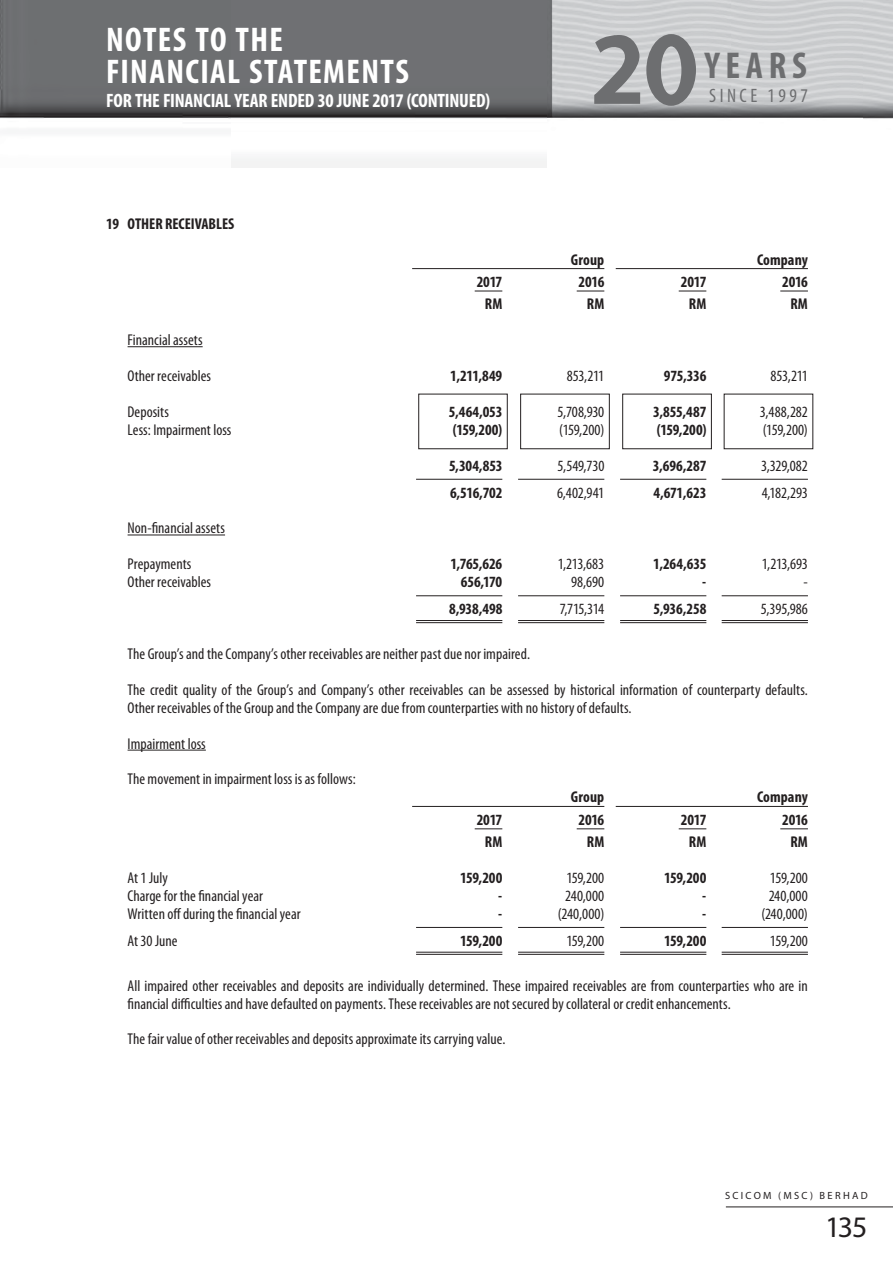
<style>
.page{position:relative;width:893px;height:1263px;background:#fff}
.page>*{position:absolute;margin:0;border:0;box-sizing:border-box;transform-origin:0 0}
.t1{font:700 condensed 37.5px "Myriad Pro";letter-spacing:.15em;color:#6d6e70}
.t2{font:700 condensed 34.35px/31.3px "Myriad Pro";letter-spacing:.04em;color:#fff}
.t3{font:29.85px "Myriad Pro";color:#231f20}
.t4{font:condensed 19.5px "Myriad Pro";letter-spacing:.18em;color:#6d6e70}
.t5{font:700 condensed 19.35px "Myriad Pro";letter-spacing:-.01em;color:#fff}
.t6{font:condensed 15.75px/18px "Myriad Pro";color:#231f20}
.t7{font:700 condensed 15.75px "Myriad Pro";letter-spacing:-.01em;color:#231f20}
.t8{font:10.5px "Myriad Pro";letter-spacing:.22em;color:#231f20}
</style>
<div class="page">
<img style="left:0;top:0;width:893px;height:1208px">
<svg style="left:594px;top:33px;width:102px;height:73px;background:#9d9ea0"></svg>
<hr style="left:726px;top:1206px;width:167px;height:1px;background:#231f20">
<hr style="left:128px;top:346px;width:75px;height:1px;background:#231f20">
<hr style="left:128px;top:535px;width:97px;height:1px;background:#231f20">
<hr style="left:128px;top:750px;width:78px;height:1px;background:#231f20">
<hr style="left:412px;top:268px;width:192px;height:1px;background:#231f20">
<hr style="left:616px;top:268px;width:192px;height:1px;background:#231f20">
<svg style="left:475px;top:291px;width:27px;height:1px"></svg>
<svg style="left:577px;top:291px;width:27px;height:1px"></svg>
<svg style="left:679px;top:291px;width:27px;height:1px"></svg>
<svg style="left:780px;top:291px;width:28px;height:1px"></svg>
<hr style="left:416px;top:479px;width:86px;height:1px;background:#231f20">
<hr style="left:518px;top:479px;width:86px;height:1px;background:#231f20">
<hr style="left:620px;top:479px;width:86px;height:1px;background:#231f20">
<hr style="left:722px;top:479px;width:86px;height:1px;background:#231f20">
<hr style="left:416px;top:595px;width:86px;height:1px;background:#231f20">
<hr style="left:518px;top:595px;width:86px;height:1px;background:#231f20">
<hr style="left:620px;top:595px;width:86px;height:1px;background:#231f20">
<hr style="left:722px;top:595px;width:86px;height:1px;background:#231f20">
<hr style="left:416px;top:620px;width:86px;height:1px;background:#231f20">
<hr style="left:416px;top:622px;width:86px;height:1px;background:#231f20">
<hr style="left:518px;top:620px;width:86px;height:1px;background:#231f20">
<hr style="left:518px;top:622px;width:86px;height:1px;background:#231f20">
<hr style="left:620px;top:620px;width:86px;height:1px;background:#231f20">
<hr style="left:620px;top:622px;width:86px;height:1px;background:#231f20">
<hr style="left:722px;top:620px;width:86px;height:1px;background:#231f20">
<hr style="left:722px;top:622px;width:86px;height:1px;background:#231f20">
<hr style="left:412px;top:806px;width:192px;height:1px;background:#231f20">
<hr style="left:616px;top:806px;width:192px;height:1px;background:#231f20">
<svg style="left:475px;top:828px;width:27px;height:1px"></svg>
<svg style="left:577px;top:828px;width:27px;height:1px"></svg>
<svg style="left:679px;top:828px;width:27px;height:1px"></svg>
<svg style="left:780px;top:828px;width:28px;height:1px"></svg>
<hr style="left:416px;top:927px;width:86px;height:1px;background:#231f20">
<hr style="left:518px;top:927px;width:86px;height:1px;background:#231f20">
<hr style="left:620px;top:927px;width:86px;height:1px;background:#231f20">
<hr style="left:722px;top:927px;width:86px;height:1px;background:#231f20">
<hr style="left:416px;top:952px;width:86px;height:1px;background:#231f20">
<hr style="left:416px;top:954px;width:86px;height:1px;background:#231f20">
<hr style="left:518px;top:952px;width:86px;height:1px;background:#231f20">
<hr style="left:518px;top:954px;width:86px;height:1px;background:#231f20">
<hr style="left:620px;top:952px;width:86px;height:1px;background:#231f20">
<hr style="left:620px;top:954px;width:86px;height:1px;background:#231f20">
<hr style="left:722px;top:952px;width:86px;height:1px;background:#231f20">
<hr style="left:722px;top:954px;width:86px;height:1px;background:#231f20">
<svg style="left:418px;top:393px;width:395px;height:56px"></svg>
<h2 class="t2" style="left:106px;top:28px;width:304px">NOTES TO THE<br>FINANCIAL STATEMENTS</h2>
<p class="t5" style="left:106px;top:93px;width:385px">FOR THE FINANCIAL YEAR ENDED 30 JUNE 2017 (CONTINUED)</p>
<p class="t7" style="left:106px;top:217px;width:130px">19 OTHER RECEIVABLES</p>
<h1 class="t1" style="left:705px;top:51px;width:103px">YEARS</h1>
<p class="t4" style="left:709px;top:84px;width:100px">SINCE 1997</p>
<p class="t7" style="left:571px;top:253px;width:35px">Group</p>
<p class="t7" style="left:757px;top:253px;width:52px">Company</p>
<p class="t7" style="left:477px;top:276px;width:27px">2017</p>
<p class="t7" style="left:579px;top:276px;width:27px">2016</p>
<p class="t7" style="left:681px;top:276px;width:27px">2017</p>
<p class="t7" style="left:782px;top:276px;width:27px">2016</p>
<p class="t7" style="left:485px;top:298px;width:19px">RM</p>
<p class="t7" style="left:587px;top:298px;width:19px">RM</p>
<p class="t7" style="left:689px;top:298px;width:19px">RM</p>
<p class="t7" style="left:790px;top:298px;width:19px">RM</p>
<p class="t6" style="left:128px;top:331px;width:77px">Financial assets</p>
<p class="t6" style="left:128px;top:367px;width:85px">Other receivables</p>
<p class="t7" style="left:450px;top:370px;width:54px">1,211,849</p>
<p class="t6" style="left:567px;top:367px;width:39px">853,211</p>
<p class="t7" style="left:664px;top:370px;width:44px">975,336</p>
<p class="t6" style="left:770px;top:367px;width:39px">853,211</p>
<p class="t6" style="left:128px;top:402px;width:43px">Deposits</p>
<p class="t7" style="left:449px;top:406px;width:55px">5,464,053</p>
<p class="t6" style="left:557px;top:402px;width:48px">5,708,930</p>
<p class="t7" style="left:653px;top:406px;width:55px">3,855,487</p>
<p class="t6" style="left:760px;top:402px;width:50px">3,488,282</p>
<p class="t6" style="left:128px;top:420px;width:105px">Less: Impairment loss</p>
<p class="t7" style="left:453px;top:424px;width:51px">(159,200)</p>
<p class="t6" style="left:559px;top:420px;width:47px">(159,200)</p>
<p class="t7" style="left:657px;top:424px;width:51px">(159,200)</p>
<p class="t6" style="left:763px;top:420px;width:47px">(159,200)</p>
<p class="t7" style="left:449px;top:459px;width:55px">5,304,853</p>
<p class="t6" style="left:558px;top:456px;width:48px">5,549,730</p>
<p class="t7" style="left:653px;top:459px;width:55px">3,696,287</p>
<p class="t6" style="left:761px;top:456px;width:48px">3,329,082</p>
<p class="t7" style="left:450px;top:486px;width:54px">6,516,702</p>
<p class="t6" style="left:557px;top:483px;width:49px">6,402,941</p>
<p class="t7" style="left:654px;top:486px;width:54px">4,671,623</p>
<p class="t6" style="left:762px;top:483px;width:48px">4,182,293</p>
<p class="t6" style="left:128px;top:519px;width:99px">Non-financial assets</p>
<p class="t6" style="left:128px;top:555px;width:65px">Prepayments</p>
<p class="t7" style="left:450px;top:558px;width:53px">1,765,626</p>
<p class="t6" style="left:558px;top:555px;width:48px">1,213,683</p>
<p class="t7" style="left:653px;top:558px;width:55px">1,264,635</p>
<p class="t6" style="left:762px;top:555px;width:48px">1,213,693</p>
<p class="t6" style="left:128px;top:573px;width:85px">Other receivables</p>
<p class="t7" style="left:461px;top:576px;width:43px">656,170</p>
<p class="t6" style="left:571px;top:573px;width:35px">98,690</p>
<p class="t7" style="left:702px;top:576px;width:6px">-</p>
<p class="t6" style="left:803px;top:573px;width:6px">-</p>
<p class="t7" style="left:449px;top:603px;width:55px">8,938,498</p>
<p class="t6" style="left:560px;top:600px;width:46px">7,715,314</p>
<p class="t7" style="left:653px;top:603px;width:54px">5,936,258</p>
<p class="t6" style="left:761px;top:600px;width:49px">5,395,986</p>
<p class="t6" style="left:128px;top:644px;width:404px">The Group’s and the Company’s other receivables are neither past due nor impaired.</p>
<p class="t6" style="left:128px;top:680px;width:682px">The credit quality of the Group’s and Company’s other receivables can be assessed by historical information of counterparty defaults.<br>Other receivables of the Group and the Company are due from counterparties with no history of defaults.</p>
<p class="t6" style="left:128px;top:734px;width:80px">Impairment loss</p>
<p class="t6" style="left:128px;top:770px;width:230px">The movement in impairment loss is as follows:</p>
<p class="t7" style="left:571px;top:791px;width:35px">Group</p>
<p class="t7" style="left:757px;top:791px;width:52px">Company</p>
<p class="t7" style="left:477px;top:813px;width:27px">2017</p>
<p class="t7" style="left:579px;top:813px;width:27px">2016</p>
<p class="t7" style="left:681px;top:813px;width:27px">2017</p>
<p class="t7" style="left:782px;top:813px;width:27px">2016</p>
<p class="t7" style="left:485px;top:836px;width:19px">RM</p>
<p class="t7" style="left:587px;top:836px;width:19px">RM</p>
<p class="t7" style="left:689px;top:836px;width:19px">RM</p>
<p class="t7" style="left:790px;top:836px;width:19px">RM</p>
<p class="t6" style="left:128px;top:868px;width:42px">At 1 July</p>
<p class="t7" style="left:460px;top:872px;width:44px">159,200</p>
<p class="t6" style="left:566px;top:868px;width:39px">159,200</p>
<p class="t7" style="left:664px;top:872px;width:44px">159,200</p>
<p class="t6" style="left:770px;top:868px;width:39px">159,200</p>
<p class="t6" style="left:128px;top:886px;width:137px">Charge for the financial year</p>
<p class="t7" style="left:498px;top:890px;width:6px">-</p>
<p class="t6" style="left:565px;top:886px;width:41px">240,000</p>
<p class="t7" style="left:702px;top:890px;width:6px">-</p>
<p class="t6" style="left:769px;top:886px;width:41px">240,000</p>
<p class="t6" style="left:128px;top:904px;width:175px">Written off during the financial year</p>
<p class="t7" style="left:498px;top:908px;width:6px">-</p>
<p class="t6" style="left:558px;top:904px;width:48px">(240,000)</p>
<p class="t7" style="left:702px;top:908px;width:6px">-</p>
<p class="t6" style="left:761px;top:904px;width:48px">(240,000)</p>
<p class="t6" style="left:128px;top:931px;width:51px">At 30 June</p>
<p class="t7" style="left:460px;top:934px;width:44px">159,200</p>
<p class="t6" style="left:566px;top:931px;width:39px">159,200</p>
<p class="t7" style="left:664px;top:934px;width:44px">159,200</p>
<p class="t6" style="left:770px;top:931px;width:39px">159,200</p>
<p class="t6" style="left:128px;top:976px;width:682px">All impaired other receivables and deposits are individually determined. These impaired receivables are from counterparties who are in financial difficulties and have defaulted on payments. These receivables are not secured by collateral or credit enhancements.</p>
<p class="t6" style="left:128px;top:1030px;width:379px">The fair value of other receivables and deposits approximate its carrying value.</p>
<p class="t8" style="left:725px;top:1189px;width:144px">SCICOM (MSC) BERHAD</p>
<h3 class="t3" style="left:825px;top:1209px;width:44px">135</h3>
</div>
